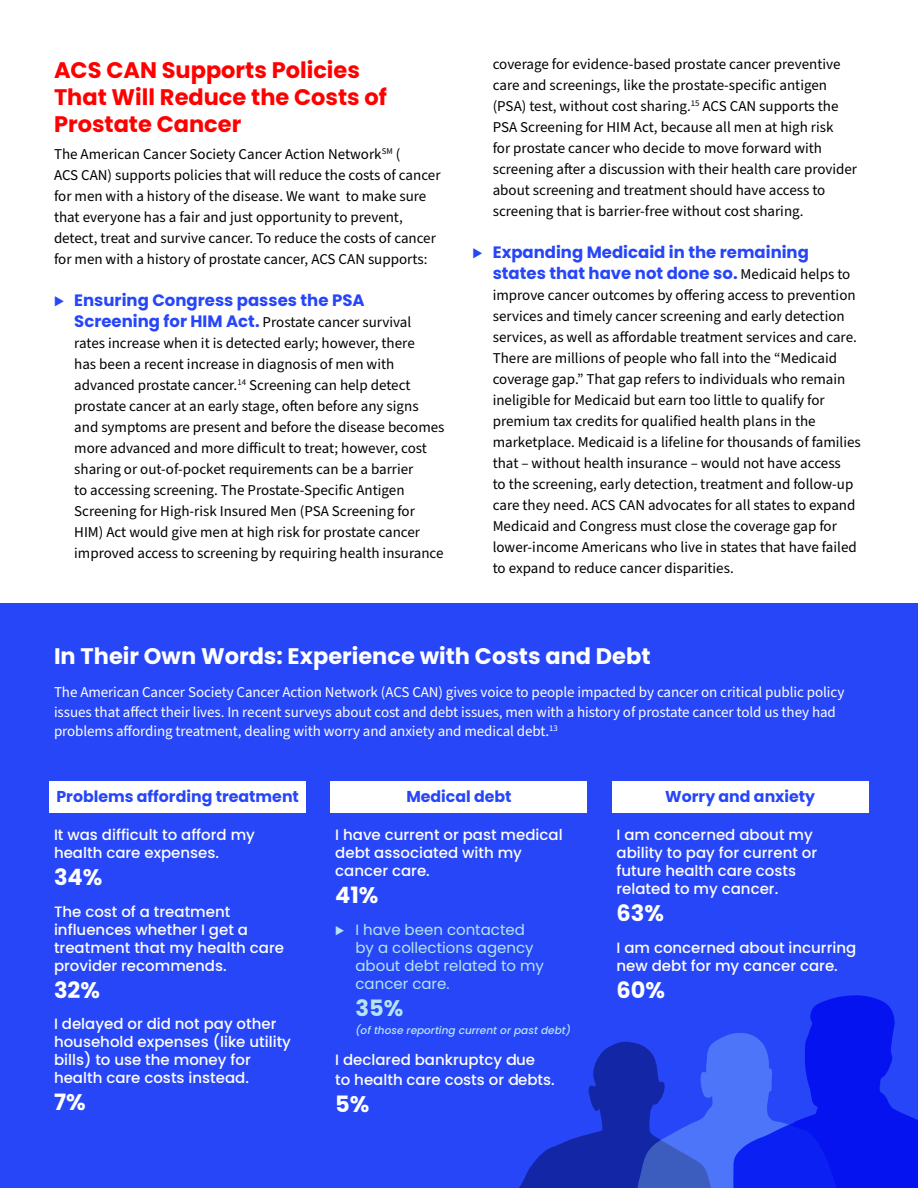
<style>
.page{position:relative;width:918px;height:1188px;background:#fff}
.page>*{position:absolute;margin:0;border:0;box-sizing:border-box;transform-origin:0 0}
.t1{font:700 22.5px "Poppins";color:#fff}
.t2{font:700 22.5px/27px "Poppins";color:#f00}
.t3{font:700 22.5px "Poppins";color:#b6e4f2}
.t4{font:700 16.5px/21px "Poppins";color:#2746f8}
.List_Paragraph{font:700 15.75px "Poppins";color:#2746f8}
.p{font:15px/21px "Source Sans Pro";color:#000}
.List_Paragraph-2{font:500 15px/18px "Poppins";color:#fff}
.t5{font:15px/19.5px "Source Sans Pro";letter-spacing:-.005em;color:#fff}
.t6{font:15px/18px "Poppins";color:#b6e4f2}
.t7{font:italic 500 10.5px "Poppins";color:#b6e4f2}
.s1{font-family:"Proxima Nova"}
.s2{font-family:"Poppins";font-weight:700;font-size:16.5px;color:#2746f8}
.s3{font-family:"Source Sans Pro";font-weight:400;font-size:15px;color:#000}
.s4{font-family:"Proxima Nova";font-weight:700}
</style>
<div class="page">
<div style="left:0;top:603px;width:918px;height:585px;background:#2746f8"></div>
<div style="left:50px;top:781px;width:256px;height:31px;background:#fff"></div>
<div style="left:331px;top:781px;width:256px;height:31px;background:#fff"></div>
<div style="left:612px;top:781px;width:256px;height:31px;background:#fff"></div>
<svg style="left:519px;top:995px;width:399px;height:193px"></svg>
<p class="t2" style="left:54px;top:56px;width:335px">ACS CAN Supports Policies<br>That Will Reduce the Costs of<br>Prostate Cancer</p>
<p class="p" style="left:54px;top:144px;width:388px">The American Cancer Society Cancer Action Network<sup>SM</sup> (<br>ACS CAN) supports policies that will reduce the costs of cancer for men with a history of the disease. We want to make sure that everyone has a fair and just opportunity to prevent, detect, treat and survive cancer. To reduce the costs of cancer for men with a history of prostate cancer, ACS CAN supports:</p>
<p class="t4" style="left:54px;top:289px;width:312px"><span class="s1">⊲</span> Ensuring Congress passes the PSA</p>
<p class="p" style="left:74px;top:312px;width:372px"><span class="s2">Screening for HIM Act.</span> Prostate cancer survival rates increase when it is detected early; however, there<br>has been a recent increase in diagnosis of men with advanced prostate cancer.<sup>14</sup> Screening can help detect prostate cancer at an early stage, often before any signs and symptoms are present and before the disease becomes more advanced and more difficult to treat; however, cost sharing or out-of-pocket requirements can be a barrier<br>to accessing screening. The Prostate-Specific Antigen Screening for High-risk Insured Men (PSA Screening for HIM) Act would give men at high risk for prostate cancer improved access to screening by requiring health insurance</p>
<p class="p" style="left:493px;top:54px;width:366px">coverage for evidence-based prostate cancer preventive care and screenings, like the prostate-specific antigen (PSA) test, without cost sharing.<sup>15</sup> ACS CAN supports the PSA Screening for HIM Act, because all men at high risk<br>for prostate cancer who decide to move forward with screening after a discussion with their health care provider about screening and treatment should have access to screening that is barrier-free without cost sharing.</p>
<p class="t4" style="left:493px;top:241px;width:359px;text-indent:-20px"><span class="s1">⊲</span> Expanding Medicaid in the remaining states that have not done so. <span class="s3">Medicaid helps to</span></p>
<p class="p" style="left:493px;top:285px;width:370px">improve cancer outcomes by offering access to prevention services and timely cancer screening and early detection services, as well as affordable treatment services and care.<br>There are millions of people who fall into the “Medicaid coverage gap.” That gap refers to individuals who remain ineligible for Medicaid but earn too little to qualify for premium tax credits for qualified health plans in the marketplace. Medicaid is a lifeline for thousands of families that – without health insurance – would not have access<br>to the screening, early detection, treatment and follow-up care they need. ACS CAN advocates for all states to expand Medicaid and Congress must close the coverage gap for lower-income Americans who live in states that have failed to expand to reduce cancer disparities.</p>
<p class="t1" style="left:54px;top:643px;width:598px">In Their Own Words: Experience with Costs and Debt</p>
<p class="t5" style="left:54px;top:683px;width:792px">The American Cancer Society Cancer Action Network (ACS CAN) gives voice to people impacted by cancer on critical public policy issues that affect their lives. In recent surveys about cost and debt issues, men with a history of prostate cancer told us they had problems affording treatment, dealing with worry and anxiety and medical debt.<sup>13</sup></p>
<p class="List_Paragraph" style="left:56px;top:788px;width:244px">Problems affording treatment</p>
<p class="List_Paragraph-2" style="left:54px;top:826px;width:203px">It was difficult to afford my health care expenses.</p>
<p class="t1" style="left:54px;top:865px;width:50px">34%</p>
<p class="List_Paragraph-2" style="left:54px;top:903px;width:232px">The cost of a treatment influences whether I get a treatment that my health care provider recommends.</p>
<p class="t1" style="left:54px;top:977px;width:48px">32%</p>
<p class="List_Paragraph-2" style="left:54px;top:1015px;width:238px">I delayed or did not pay other household expenses (like utility bills) to use the money for health care costs instead.</p>
<p class="t1" style="left:54px;top:1090px;width:33px">7%</p>
<p class="List_Paragraph" style="left:406px;top:788px;width:107px">Medical debt</p>
<p class="List_Paragraph-2" style="left:335px;top:826px;width:229px">I have current or past medical debt associated with my cancer care.</p>
<p class="t1" style="left:335px;top:883px;width:45px">41%</p>
<p class="t6" style="left:356px;top:921px;width:190px;text-indent:-20px"><span class="s4">⊲</span> I have been contacted by a collections agency about debt related to my cancer care.</p>
<p class="t3" style="left:356px;top:995px;width:49px">35%</p>
<p class="t7" style="left:356px;top:1024px;width:217px">(of those reporting current or past debt)</p>
<p class="List_Paragraph-2" style="left:335px;top:1050px;width:221px;line-height:19.8px">I declared bankruptcy due<br>to health care costs or debts.</p>
<p class="t1" style="left:335px;top:1091px;width:36px">5%</p>
<p class="List_Paragraph" style="left:665px;top:788px;width:151px">Worry and anxiety</p>
<p class="List_Paragraph-2" style="left:616px;top:826px;width:202px">I am concerned about my ability to pay for current or future health care costs related to my cancer.</p>
<p class="t1" style="left:616px;top:901px;width:49px">63%</p>
<p class="List_Paragraph-2" style="left:616px;top:939px;width:241px">I am concerned about incurring new debt for my cancer care.</p>
<p class="t1" style="left:616px;top:977px;width:50px">60%</p>
</div>
